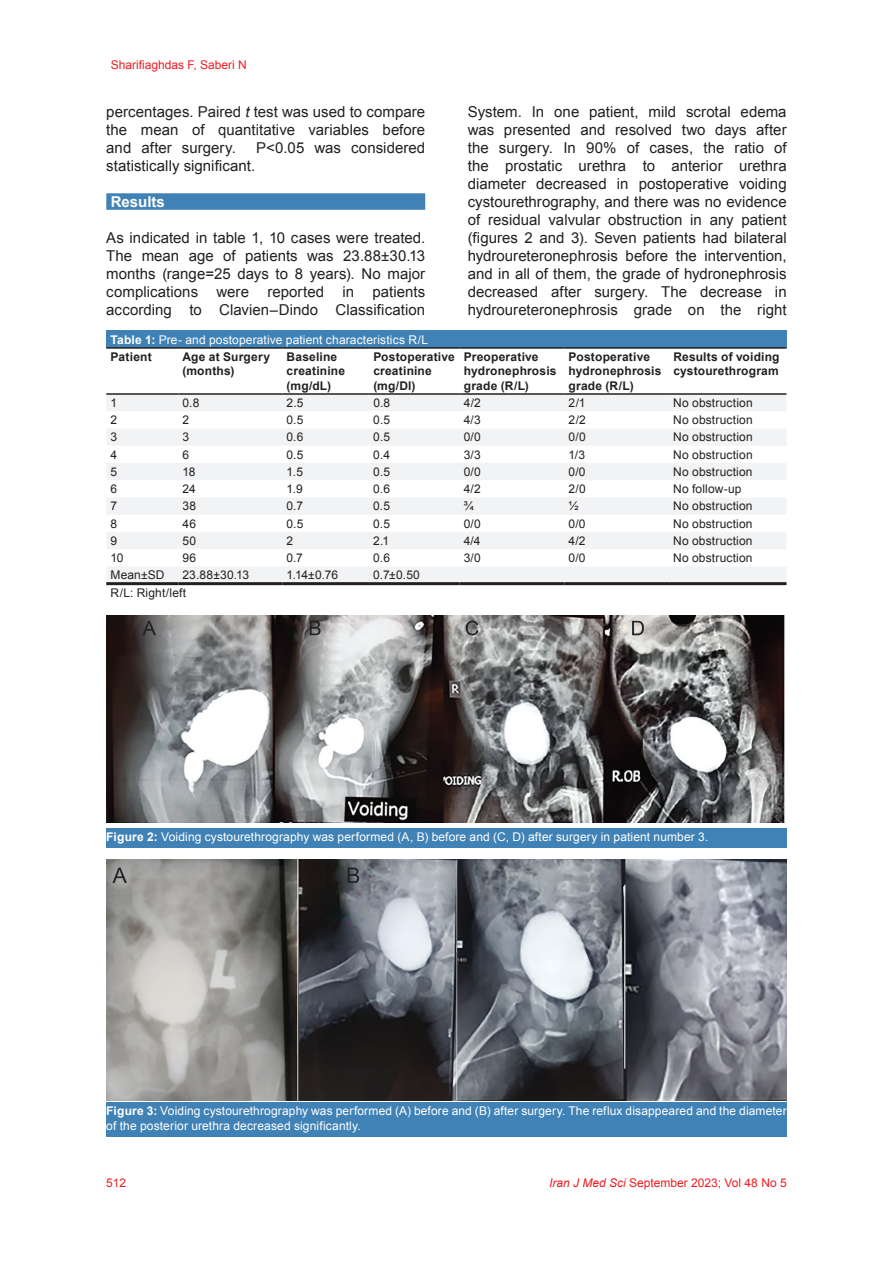
<style>
.page{position:relative;width:893px;height:1263px;background:#fff}
.page>*{position:absolute;margin:0;border:0;box-sizing:border-box;transform-origin:0 0}
.t1{font:15px/18px "Arial";letter-spacing:.005em;color:#231f20;text-align:justify}
.t2{font:700 15px "Arial";color:#fff}
.t3{font:12px "Arial";letter-spacing:.015em;color:#231f20}
.t4{font:12px/17.2px "Arial";letter-spacing:.01em;color:#fff}
.t5{font:700 12px/14.4px "Arial";letter-spacing:.015em;color:#231f20}
.t6{font:12px "Arial";color:#ee1d23}
.s1{font-style:italic}
.s2{font-weight:700}
.s3{font-weight:700;color:#231f20}
</style>
<div class="page">
<div style="left:106px;top:193px;width:319px;height:17px;background:#4082b5"></div>
<div style="left:106px;top:331px;width:680px;height:17px;background:#4082b5"></div>
<svg style="left:107px;top:395px;width:679px;height:187px;fill:#f2f3f4"></svg>
<hr style="left:106px;top:347px;width:72px;height:2px;background:#231f20">
<hr style="left:178px;top:347px;width:104px;height:2px;background:#231f20">
<hr style="left:282px;top:347px;width:87px;height:2px;background:#231f20">
<hr style="left:369px;top:347px;width:91px;height:2px;background:#231f20">
<hr style="left:460px;top:347px;width:104px;height:2px;background:#231f20">
<hr style="left:564px;top:347px;width:105px;height:2px;background:#231f20">
<hr style="left:669px;top:347px;width:117px;height:2px;background:#231f20">
<hr style="left:106px;top:393px;width:72px;height:2px;background:#231f20">
<hr style="left:178px;top:393px;width:104px;height:2px;background:#231f20">
<hr style="left:282px;top:393px;width:87px;height:2px;background:#231f20">
<hr style="left:369px;top:393px;width:91px;height:2px;background:#231f20">
<hr style="left:460px;top:393px;width:104px;height:2px;background:#231f20">
<hr style="left:564px;top:393px;width:105px;height:2px;background:#231f20">
<hr style="left:669px;top:393px;width:117px;height:2px;background:#231f20">
<hr style="left:106px;top:582px;width:72px;height:3px;background:#231f20">
<hr style="left:178px;top:582px;width:104px;height:3px;background:#231f20">
<hr style="left:282px;top:582px;width:87px;height:3px;background:#231f20">
<hr style="left:369px;top:582px;width:91px;height:3px;background:#231f20">
<hr style="left:460px;top:582px;width:104px;height:3px;background:#231f20">
<hr style="left:564px;top:582px;width:105px;height:3px;background:#231f20">
<hr style="left:669px;top:582px;width:117px;height:3px;background:#231f20">
<img style="left:106px;top:615px;width:679px;height:208px">
<img style="left:106px;top:860px;width:681px;height:240px">
<div style="left:106px;top:828px;width:681px;height:20px;background:#4082b5"></div>
<div style="left:106px;top:1102px;width:681px;height:34px;background:#4082b5"></div>
<p class="t6" style="left:111px;top:57px;width:138px">Sharifiaghdas F, Saberi N</p>
<p class="t1" style="left:106px;top:103px;width:320px">percentages. Paired <span class="s1">t</span> test was used to compare the mean of quantitative variables before and after surgery.</p>
<p class="t1" style="left:256px;top:139px;width:170px">P&lt;0.05 was considered</p>
<p class="t1" style="left:106px;top:157px;width:150px">statistically significant.</p>
<p class="t2" style="left:111px;top:191px;width:56px">Results</p>
<p class="t1" style="left:106px;top:229px;width:320px">As indicated in table 1, 10 cases were treated.<br>The mean age of patients was 23.88±30.13 months (range=25 days to 8 years). No major complications were reported in patients according to Clavien–Dindo Classification</p>
<p class="t1" style="left:468px;top:103px;width:320px">System. In one patient, mild scrotal edema was presented and resolved two days after the surgery. In 90% of cases, the ratio of the prostatic urethra to anterior urethra diameter decreased in postoperative voiding cystourethrography, and there was no evidence of residual valvular obstruction in any patient (figures 2 and 3). Seven patients had bilateral hydroureteronephrosis before the intervention, and in all of them, the grade of hydronephrosis decreased after surgery. The decrease in hydroureteronephrosis grade on the right</p>
<p class="t4" style="left:111px;top:331px;width:319px"><span class="s2">Table 1:</span> Pre- and postoperative patient characteristics R/L<br><span class="s3">Patient</span></p>
<p class="t5" style="left:183px;top:350px;width:89px">Age at Surgery (months)</p>
<p class="t5" style="left:287px;top:350px;width:60px">Baseline creatinine (mg/dL)</p>
<p class="t5" style="left:373px;top:350px;width:83px">Postoperative creatinine (mg/Dl)</p>
<p class="t5" style="left:464px;top:350px;width:94px">Preoperative hydronephrosis grade (R/L)</p>
<p class="t5" style="left:569px;top:350px;width:94px">Postoperative hydronephrosis grade (R/L)</p>
<p class="t5" style="left:673px;top:350px;width:108px">Results of voiding cystourethrogram</p>
<p class="t3" style="left:111px;top:395px;width:8px">1</p>
<p class="t3" style="left:183px;top:395px;width:18px">0.8</p>
<p class="t3" style="left:287px;top:395px;width:19px">2.5</p>
<p class="t3" style="left:373px;top:395px;width:18px">0.8</p>
<p class="t3" style="left:464px;top:395px;width:19px">4/2</p>
<p class="t3" style="left:569px;top:395px;width:18px">2/1</p>
<p class="t3" style="left:673px;top:395px;width:81px">No obstruction</p>
<p class="t3" style="left:111px;top:412px;width:8px">2</p>
<p class="t3" style="left:183px;top:412px;width:8px">2</p>
<p class="t3" style="left:287px;top:412px;width:18px">0.5</p>
<p class="t3" style="left:373px;top:412px;width:18px">0.5</p>
<p class="t3" style="left:464px;top:412px;width:19px">4/3</p>
<p class="t3" style="left:569px;top:412px;width:19px">2/2</p>
<p class="t3" style="left:673px;top:412px;width:81px">No obstruction</p>
<p class="t3" style="left:111px;top:429px;width:8px">3</p>
<p class="t3" style="left:183px;top:429px;width:8px">3</p>
<p class="t3" style="left:287px;top:429px;width:18px">0.6</p>
<p class="t3" style="left:373px;top:429px;width:18px">0.5</p>
<p class="t3" style="left:464px;top:429px;width:19px">0/0</p>
<p class="t3" style="left:569px;top:429px;width:19px">0/0</p>
<p class="t3" style="left:673px;top:429px;width:81px">No obstruction</p>
<p class="t3" style="left:111px;top:447px;width:8px">4</p>
<p class="t3" style="left:183px;top:447px;width:8px">6</p>
<p class="t3" style="left:287px;top:447px;width:18px">0.5</p>
<p class="t3" style="left:373px;top:447px;width:18px">0.4</p>
<p class="t3" style="left:464px;top:447px;width:19px">3/3</p>
<p class="t3" style="left:569px;top:447px;width:18px">1/3</p>
<p class="t3" style="left:673px;top:447px;width:81px">No obstruction</p>
<p class="t3" style="left:110px;top:464px;width:8px">5</p>
<p class="t3" style="left:182px;top:464px;width:15px">18</p>
<p class="t3" style="left:287px;top:464px;width:18px">1.5</p>
<p class="t3" style="left:373px;top:464px;width:18px">0.5</p>
<p class="t3" style="left:464px;top:464px;width:19px">0/0</p>
<p class="t3" style="left:569px;top:464px;width:19px">0/0</p>
<p class="t3" style="left:673px;top:464px;width:81px">No obstruction</p>
<p class="t3" style="left:110px;top:481px;width:8px">6</p>
<p class="t3" style="left:182px;top:481px;width:15px">24</p>
<p class="t3" style="left:287px;top:481px;width:18px">1.9</p>
<p class="t3" style="left:373px;top:481px;width:18px">0.6</p>
<p class="t3" style="left:464px;top:481px;width:19px">4/2</p>
<p class="t3" style="left:568px;top:481px;width:19px">2/0</p>
<p class="t3" style="left:673px;top:481px;width:70px">No follow-up</p>
<p class="t3" style="left:110px;top:498px;width:8px">7</p>
<p class="t3" style="left:182px;top:498px;width:15px">38</p>
<p class="t3" style="left:286px;top:498px;width:18px">0.7</p>
<p class="t3" style="left:373px;top:498px;width:18px">0.5</p>
<p class="t3" style="left:464px;top:498px;width:12px">¾</p>
<p class="t3" style="left:568px;top:498px;width:12px">½</p>
<p class="t3" style="left:673px;top:498px;width:81px">No obstruction</p>
<p class="t3" style="left:110px;top:516px;width:8px">8</p>
<p class="t3" style="left:182px;top:516px;width:15px">46</p>
<p class="t3" style="left:286px;top:516px;width:18px">0.5</p>
<p class="t3" style="left:373px;top:516px;width:18px">0.5</p>
<p class="t3" style="left:464px;top:516px;width:19px">0/0</p>
<p class="t3" style="left:568px;top:516px;width:19px">0/0</p>
<p class="t3" style="left:673px;top:516px;width:81px">No obstruction</p>
<p class="t3" style="left:110px;top:533px;width:8px">9</p>
<p class="t3" style="left:182px;top:533px;width:15px">50</p>
<p class="t3" style="left:286px;top:533px;width:8px">2</p>
<p class="t3" style="left:373px;top:533px;width:17px">2.1</p>
<p class="t3" style="left:464px;top:533px;width:18px">4/4</p>
<p class="t3" style="left:568px;top:533px;width:19px">4/2</p>
<p class="t3" style="left:673px;top:533px;width:81px">No obstruction</p>
<p class="t3" style="left:110px;top:550px;width:15px">10</p>
<p class="t3" style="left:182px;top:550px;width:15px">96</p>
<p class="t3" style="left:286px;top:550px;width:18px">0.7</p>
<p class="t3" style="left:373px;top:550px;width:18px">0.6</p>
<p class="t3" style="left:464px;top:550px;width:19px">3/0</p>
<p class="t3" style="left:568px;top:550px;width:19px">0/0</p>
<p class="t3" style="left:673px;top:550px;width:81px">No obstruction</p>
<p class="t3" style="left:110px;top:567px;width:56px">Mean±SD</p>
<p class="t3" style="left:182px;top:567px;width:68px">23.88±30.13</p>
<p class="t3" style="left:286px;top:567px;width:53px">1.14±0.76</p>
<p class="t3" style="left:373px;top:567px;width:48px">0.7±0.50</p>
<p class="t3" style="left:110px;top:585px;width:77px">R/L: Right/left</p>
<p class="t4" style="left:106px;top:828px;width:604px"><span class="s2">Figure 2:</span> Voiding cystourethrography was performed (A, B) before and (C, D) after surgery in patient number 3.</p>
<p class="t4" style="left:106px;top:1104px;width:682px;line-height:14.4px"><span class="s2">Figure 3:</span> Voiding cystourethrography was performed (A) before and (B) after surgery. The reflux disappeared and the diameter of the posterior urethra decreased significantly.</p>
<p class="t6" style="left:106px;top:1175px;width:22px">512</p>
<p class="t6" style="left:549px;top:1175px;width:239px"><span class="s1">Iran J Med Sci</span> September 2023; Vol 48 No 5</p>
</div>
